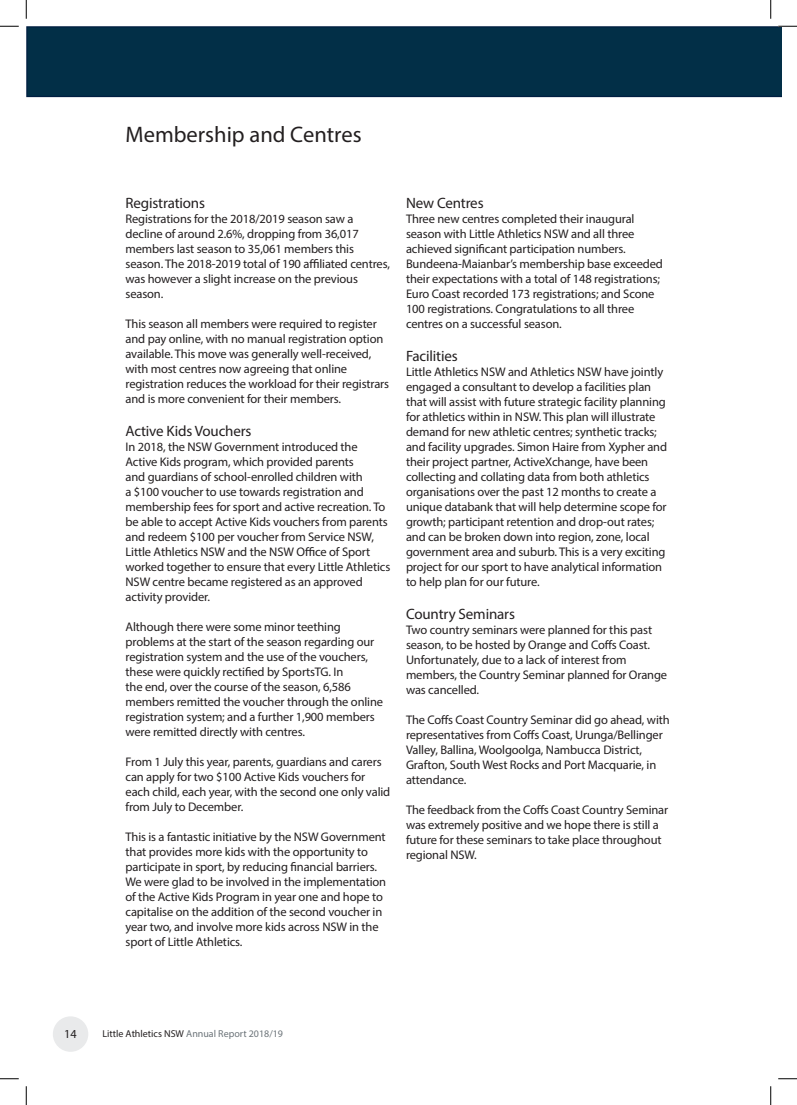
<style>
.page{position:relative;width:797px;height:1105px;background:#fff}
.page>*{position:absolute;margin:0;border:0;box-sizing:border-box;transform-origin:0 0}
.Heading{font:22.5px "Myriad Pro";color:#231f20}
.t1{font:15px "Myriad Pro";letter-spacing:-.01em;color:#231f20}
.t2{font:12.5px/15px "Myriad Pro";letter-spacing:-.01em;color:#231f20}
.t3{font:12.25px "Myriad Pro";color:#231f20}
.t4{font:10px "Myriad Pro";color:#6b7378}
.s1{color:#231f20}
</style>
<div class="page">
<div style="left:53px;top:1016px;width:35px;height:36px;background:#e9eaeb;border-radius:50%"></div>
<div style="left:26px;top:26px;width:755px;height:71px;background:#022f47"></div>
<svg style="left:0;top:25px;width:19px;height:2px"></svg>
<svg style="left:778px;top:25px;width:19px;height:2px"></svg>
<svg style="left:0;top:1078px;width:19px;height:1px"></svg>
<svg style="left:778px;top:1078px;width:19px;height:1px"></svg>
<svg style="left:25px;top:0;width:2px;height:19px"></svg>
<svg style="left:25px;top:1086px;width:2px;height:19px"></svg>
<svg style="left:770px;top:0;width:1px;height:19px"></svg>
<svg style="left:770px;top:1086px;width:1px;height:19px"></svg>
<p class="Heading" style="left:125px;top:120px;width:237px">Membership and Centres</p>
<p class="t1" style="left:125px;top:193px;width:81px">Registrations</p>
<p class="t2" style="left:125px;top:211px;width:266px">Registrations for the 2018/2019 season saw a decline of around 2.6%, dropping from 36,017 members last season to 35,061 members this season. The 2018-2019 total of 190 affiliated centres, was however a slight increase on the previous season.</p>
<p class="t2" style="left:125px;top:316px;width:265px">This season all members were required to register and pay online, with no manual registration option available. This move was generally well-received, with most centres now agreeing that online registration reduces the workload for their registrars and is more convenient for their members.</p>
<p class="t1" style="left:125px;top:421px;width:127px">Active Kids Vouchers</p>
<p class="t2" style="left:125px;top:439px;width:266px">In 2018, the NSW Government introduced the Active Kids program, which provided parents<br>and guardians of school-enrolled children with<br>a $100 voucher to use towards registration and membership fees for sport and active recreation. To be able to accept Active Kids vouchers from parents and redeem $100 per voucher from Service NSW, Little Athletics NSW and the NSW Office of Sport worked together to ensure that every Little Athletics NSW centre became registered as an approved activity provider.</p>
<p class="t2" style="left:125px;top:619px;width:259px">Although there were some minor teething problems at the start of the season regarding our registration system and the use of the vouchers, these were quickly rectified by SportsTG. In<br>the end, over the course of the season, 6,586 members remitted the voucher through the online registration system; and a further 1,900 members were remitted directly with centres.</p>
<p class="t2" style="left:125px;top:754px;width:266px">From 1 July this year, parents, guardians and carers can apply for two $100 Active Kids vouchers for each child, each year, with the second one only valid from July to December.</p>
<p class="t2" style="left:125px;top:829px;width:262px">This is a fantastic initiative by the NSW Government that provides more kids with the opportunity to participate in sport, by reducing financial barriers.<br>We were glad to be involved in the implementation of the Active Kids Program in year one and hope to capitalise on the addition of the second voucher in year two, and involve more kids across NSW in the sport of Little Athletics.</p>
<p class="t1" style="left:406px;top:193px;width:79px">New Centres</p>
<p class="t2" style="left:406px;top:211px;width:258px">Three new centres completed their inaugural season with Little Athletics NSW and all three achieved significant participation numbers.<br>Bundeena-Maianbar’s membership base exceeded their expectations with a total of 148 registrations; Euro Coast recorded 173 registrations; and Scone 100 registrations. Congratulations to all three centres on a successful season.</p>
<p class="t1" style="left:406px;top:346px;width:53px">Facilities</p>
<p class="t2" style="left:406px;top:364px;width:263px">Little Athletics NSW and Athletics NSW have jointly engaged a consultant to develop a facilities plan that will assist with future strategic facility planning for athletics within in NSW. This plan will illustrate demand for new athletic centres; synthetic tracks; and facility upgrades. Simon Haire from Xypher and their project partner, ActiveXchange, have been collecting and collating data from both athletics organisations over the past 12 months to create a unique databank that will help determine scope for growth; participant retention and drop-out rates; and can be broken down into region, zone, local government area and suburb. This is a very exciting project for our sport to have analytical information to help plan for our future.</p>
<p class="t1" style="left:406px;top:604px;width:110px">Country Seminars</p>
<p class="t2" style="left:406px;top:622px;width:263px">Two country seminars were planned for this past season, to be hosted by Orange and Coffs Coast.<br>Unfortunately, due to a lack of interest from members, the Country Seminar planned for Orange was cancelled.</p>
<p class="t2" style="left:406px;top:712px;width:265px">The Coffs Coast Country Seminar did go ahead, with representatives from Coffs Coast, Urunga/Bellinger Valley, Ballina, Woolgoolga, Nambucca District, Grafton, South West Rocks and Port Macquarie, in attendance.</p>
<p class="t2" style="left:406px;top:802px;width:264px">The feedback from the Coffs Coast Country Seminar was extremely positive and we hope there is still a future for these seminars to take place throughout regional NSW.</p>
<p class="t3" style="left:64px;top:1026px;width:14px">14</p>
<p class="t4" style="left:102px;top:1027px;width:182px"><span class="s1">Little Athletics NSW</span> Annual Report 2018/19</p>
</div>
